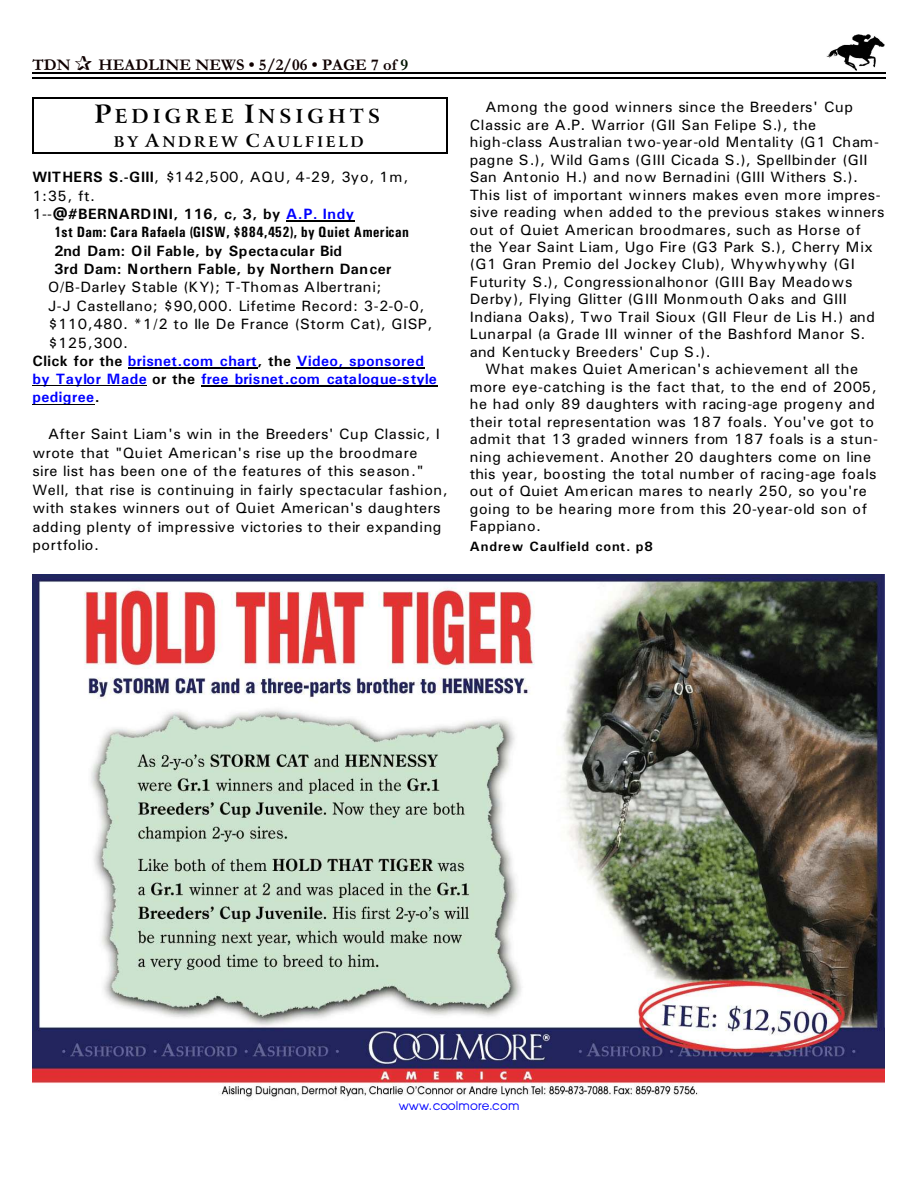
<style>
.page{position:relative;width:918px;height:1188px;background:#fff}
.page>*{position:absolute;margin:0;border:0;box-sizing:border-box;transform-origin:0 0}
.t1{font:700 19.5px "Arrus BT";letter-spacing:.21em;color:#000}
.t2{font:700 16.5px "Garamond";letter-spacing:.005em;color:#0f0000}
.t3{font:15px/18.5px "Univers";letter-spacing:.035em;color:#000}
.t4{font:15px "Univers";letter-spacing:.01em;color:#000}
.t5{font:700 15px/18.5px "Univers";letter-spacing:.03em;color:#000}
.t6{font:15px "Univers";letter-spacing:.06em;color:#000}
.t7{font:700 15px "Univers";letter-spacing:.03em;color:#00f}
.t8{font:700 15px "Univers Condensed";letter-spacing:.03em;color:#000}
.t9{font:700 15px "Univers";letter-spacing:.01em;color:#00f}
.t10{font:700 15px "Arrus BT";letter-spacing:.18em;color:#000}
.t11{font:700 13.5px "Univers";letter-spacing:.065em;color:#000}
.t12{font:12px "Advance";letter-spacing:.015em;color:#00f}
.s1{color:#001400}
.s2{font-size:25.5px}
.s3{font-size:18px}
.s4{font-weight:400}
.s5{color:#00f}
.s6{color:#000}
</style>
<div class="page">
<img style="left:826px;top:34px;width:59px;height:36px">
<hr style="left:32px;top:72px;width:853px;height:1px;background:#000">
<hr style="left:32px;top:77px;width:853px;height:2px;background:#000">
<hr style="left:286px;top:221px;width:68px;height:1px;background:#000">
<hr style="left:128px;top:368px;width:130px;height:1px;background:#000">
<hr style="left:297px;top:368px;width:128px;height:1px;background:#000">
<hr style="left:32px;top:385px;width:115px;height:1px;background:#000">
<hr style="left:201px;top:386px;width:237px;height:1px;background:#000">
<hr style="left:32px;top:404px;width:63px;height:1px;background:#000">
<img style="left:32px;top:574px;width:852px;height:524px">
<hr style="left:32px;top:97px;width:2px;height:57px;background:#000">
<hr style="left:447px;top:97px;width:1px;height:57px;background:#000">
<hr style="left:32px;top:97px;width:416px;height:1px;background:#000">
<hr style="left:32px;top:153px;width:416px;height:1px;background:#000">
<p class="t2" style="left:32px;top:59px;width:40px">TDN</p>
<p class="t2" style="left:98px;top:59px;width:311px">HEADLINE NEWS • 5/2/06 • PAGE 7 of <span class="s1">9</span></p>
<h1 class="t1" style="left:94px;top:109px;width:287px"><span class="s2">P</span>EDIGREE <span class="s2">I</span>NSIGHTS</h1>
<p class="t10" style="left:114px;top:135px;width:251px">BY <span class="s3">A</span>NDREW <span class="s3">C</span>AULFIELD</p>
<p class="t5" style="left:32px;top:169px;width:378px">WITHERS S.-GIII<span class="s4">, $142,500, AQU, 4-29, 3yo, 1m,<br>1:35, ft.<br>1--</span>@#BERNARDINI, 116, c, 3, by <span class="s5">A.P. Indy</span></p>
<p class="t8" style="left:54px;top:227px;width:357px">1st Dam: Cara Rafaela (GISW, $884,452), by Quiet American</p>
<p class="t5" style="left:54px;top:243px;width:339px">2nd Dam: Oil Fable, by Spectacular Bid<br>3rd Dam: Northern Fable, by Northern Dancer</p>
<p class="t4" style="left:48px;top:282px;width:335px">O/B-Darley Stable (KY); T-Thomas Albertrani;</p>
<p class="t3" style="left:48px;top:298px;width:378px">J-J Castellano; $90,000. Lifetime Record: 3-2-0-0,</p>
<p class="t3" style="left:48px;top:316px;width:386px">$110,480. *1/2 to Ile De France (Storm Cat), GISP,</p>
<p class="t3" style="left:48px;top:335px;width:82px">$125,300.</p>
<p class="t7" style="left:32px;top:356px;width:393px"><span class="s6">Click for the</span> brisnet.com chart<span class="s6">, the</span> Video, sponsored</p>
<p class="t9" style="left:32px;top:374px;width:406px">by Taylor Made <span class="s6">or the</span> free brisnet.com catalogue-style</p>
<p class="t7" style="left:32px;top:392px;width:69px">pedigree<span class="s6">.</span></p>
<p class="t3" style="left:32px;top:426px;width:417px;text-indent:16px">After Saint Liam's win in the Breeders' Cup Classic, I wrote that "Quiet American's rise up the broodmare<br>sire list has been one of the features of this season." Well, that rise is continuing in fairly spectacular fashion, with stakes winners out of Quiet American's daughters adding plenty of impressive victories to their expanding portfolio.</p>
<p class="t3" style="left:485px;top:99px;width:369px">Among the good winners since the Breeders' Cup</p>
<p class="t3" style="left:470px;top:117px;width:348px">Classic are A.P. Warrior (GII San Felipe S.), the</p>
<p class="t6" style="left:470px;top:137px;width:411px">high-class Australian two-year-old Mentality (G1 Cham-</p>
<p class="t4" style="left:470px;top:154px;width:399px">pagne S.), Wild Gams (GIII Cicada S.), Spellbinder (GII</p>
<p class="t3" style="left:470px;top:169px;width:390px">San Antonio H.) and now Bernadini (GIII Withers S.).</p>
<p class="t3" style="left:470px;top:187px;width:412px">This list of important winners makes even more impres-</p>
<p class="t3" style="left:470px;top:204px;width:416px">sive reading when added to the previous stakes winners</p>
<p class="t3" style="left:470px;top:221px;width:393px">out of Quiet American broodmares, such as Horse of</p>
<p class="t4" style="left:470px;top:242px;width:404px">the Year Saint Liam, Ugo Fire (G3 Park S.), Cherry Mix</p>
<p class="t3" style="left:470px;top:256px;width:387px">(G1 Gran Premio del Jockey Club), Whywhywhy (GI</p>
<p class="t6" style="left:470px;top:277px;width:384px">Futurity S.), Congressionalhonor (GIII Bay Meadows</p>
<p class="t4" style="left:470px;top:294px;width:379px">Derby), Flying Glitter (GIII Monmouth Oaks and GIII</p>
<p class="t3" style="left:470px;top:309px;width:407px">Indiana Oaks), Two Trail Sioux (GII Fleur de Lis H.) and</p>
<p class="t3" style="left:470px;top:326px;width:397px">Lunarpal (a Grade III winner of the Bashford Manor S.</p>
<p class="t3" style="left:470px;top:344px;width:242px">and Kentucky Breeders' Cup S.).</p>
<p class="t3" style="left:485px;top:361px;width:374px">What makes Quiet American's achievement all the</p>
<p class="t3" style="left:470px;top:379px;width:408px">more eye-catching is the fact that, to the end of 2005,</p>
<p class="t3" style="left:470px;top:396px;width:407px">he had only 89 daughters with racing-age progeny and</p>
<p class="t3" style="left:470px;top:414px;width:406px">their total representation was 187 foals. You've got to</p>
<p class="t3" style="left:470px;top:431px;width:410px">admit that 13 graded winners from 187 foals is a stun-</p>
<p class="t3" style="left:470px;top:448px;width:403px">ning achievement. Another 20 daughters come on line</p>
<p class="t4" style="left:470px;top:469px;width:408px">this year, boosting the total number of racing-age foals</p>
<p class="t3" style="left:470px;top:483px;width:399px">out of Quiet American mares to nearly 250, so you're</p>
<p class="t3" style="left:470px;top:501px;width:399px">going to be hearing more from this 20-year-old son of</p>
<p class="t3" style="left:470px;top:518px;width:73px">Fappiano.</p>
<p class="t11" style="left:470px;top:542px;width:185px">Andrew Caulfield cont. p8</p>
<p class="t12" style="left:399px;top:1101px;width:122px">www.coolmore.com</p>
</div>
